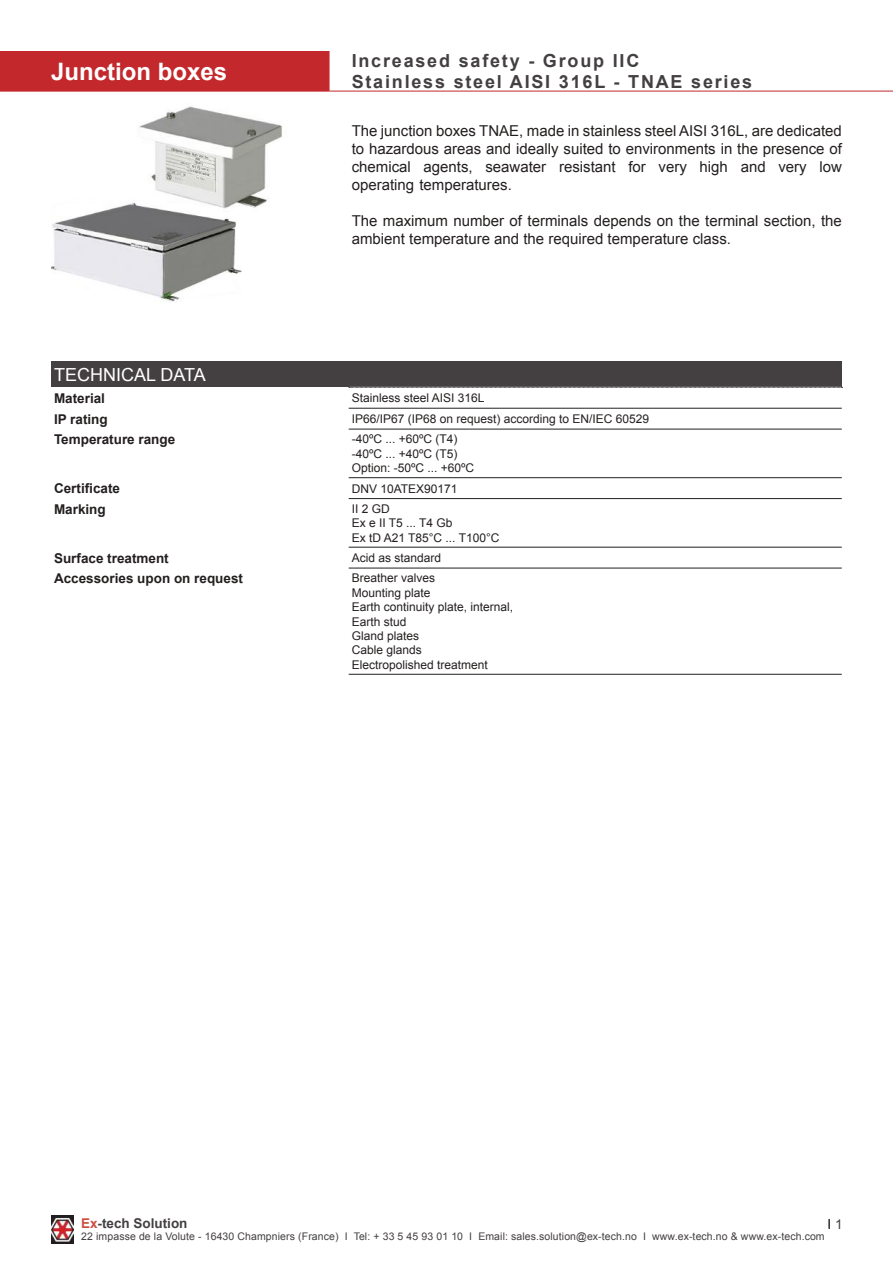
<style>
.page{position:relative;width:893px;height:1263px;background:#fff}
.page>*{position:absolute;margin:0;border:0;box-sizing:border-box;transform-origin:0 0}
.t1{font:700 24px "Arial";color:#fff}
.t2{font:700 18px/21px "Arial";letter-spacing:.1em;color:#444041}
.t3{font:18px "Arial";color:#fff}
.t4{font:15px/18px "Arial";color:#241f1f;text-align:justify}
.t5{font:700 13.5px "Arial";color:#241f1f}
.t6{font:700 13.5px "Arial";color:#444041}
.t7{font:13.5px "Arial";color:#444041}
.t8{font:12px/14.4px "Arial";color:#241f1f}
.t9{font:10.5px "Arial";letter-spacing:.01em;color:#444041}
.s1{color:#fff}
.s2{color:#cd4f42}
</style>
<div class="page">
<svg style="left:0;top:51px;width:893px;height:40px"></svg>
<hr style="left:0;top:91px;width:330px;height:1px;background:#c3292c">
<hr style="left:330px;top:91px;width:563px;height:1px;background:#c3292c">
<img style="left:51px;top:203px;width:191px;height:99px">
<img style="left:137px;top:106px;width:145px;height:108px">
<div style="left:51px;top:361px;width:791px;height:26px;background:#444041"></div>
<svg style="left:349px;top:387px;width:494px;height:1px"></svg>
<hr style="left:349px;top:408px;width:493px;height:1px;background:#241f1f">
<hr style="left:349px;top:429px;width:493px;height:1px;background:#241f1f">
<hr style="left:349px;top:477px;width:493px;height:1px;background:#241f1f">
<hr style="left:349px;top:498px;width:493px;height:1px;background:#241f1f">
<hr style="left:349px;top:547px;width:493px;height:1px;background:#241f1f">
<hr style="left:349px;top:568px;width:493px;height:1px;background:#241f1f">
<hr style="left:349px;top:674px;width:493px;height:1px;background:#241f1f">
<img style="left:51px;top:1216px;width:22px;height:27px">
<h1 class="t1" style="left:51px;top:55px;width:178px">Junction boxes</h1>
<p class="t2" style="left:352px;top:51px;width:402px">Increased safety - Group IIC<br>Stainless steel AISI 316L - TNAE series</p>
<p class="t4" style="left:352px;top:122px;width:492px">The junction boxes TNAE, made in stainless steel AISI 316L, are dedicated to hazardous areas and ideally suited to environments in the presence of chemical agents, seawater resistant for very high and very low operating temperatures. <span class="s1">Technor Atex</span></p>
<p class="t4" style="left:352px;top:212px;width:492px">The maximum number of terminals depends on the terminal section, the ambient temperature and the required temperature class.</p>
<p class="t3" style="left:54px;top:363px;width:153px">TECHNICAL DATA</p>
<p class="t5" style="left:54px;top:389px;width:53px">Material</p>
<p class="t8" style="left:352px;top:391px;width:134px">Stainless steel AISI 316L</p>
<p class="t5" style="left:54px;top:410px;width:55px">IP rating</p>
<p class="t8" style="left:352px;top:412px;width:299px">IP66/IP67 (IP68 on request) according to EN/IEC 60529</p>
<p class="t5" style="left:54px;top:431px;width:123px">Temperature range</p>
<p class="t8" style="left:352px;top:432px;width:124px">-40ºC ... +60ºC (T4) -40ºC ... +40ºC (T5)<br>Option: -50ºC ... +60ºC</p>
<p class="t5" style="left:54px;top:479px;width:68px">Certificate</p>
<p class="t8" style="left:352px;top:481px;width:107px">DNV 10ATEX90171</p>
<p class="t5" style="left:54px;top:500px;width:53px">Marking</p>
<p class="t8" style="left:352px;top:501px;width:149px">II 2 GD<br>Ex e II T5 ... T4 Gb<br>Ex tD A21 T85°C ... T100°C</p>
<p class="t5" style="left:54px;top:549px;width:116px">Surface treatment</p>
<p class="t8" style="left:352px;top:551px;width:91px">Acid as standard</p>
<p class="t5" style="left:54px;top:570px;width:191px">Accessories upon on request</p>
<p class="t8" style="left:352px;top:571px;width:163px">Breather valves<br>Mounting plate<br>Earth continuity plate, internal,<br>Earth stud<br>Gland plates<br>Cable glands<br>Electropolished treatment</p>
<p class="t6" style="left:81px;top:1214px;width:108px"><span class="s2">Ex</span>-tech Solution</p>
<p class="t7" style="left:835px;top:1215px;width:9px">1</p>
<p class="t9" style="left:81px;top:1230px;width:745px">22 impasse de la Volute - 16430 Champniers (France) I Tel: + 33 5 45 93 01 10 I Email: sales.solution@ex-tech.no I www.ex-tech.no &amp; www.ex-tech.com</p>
</div>
